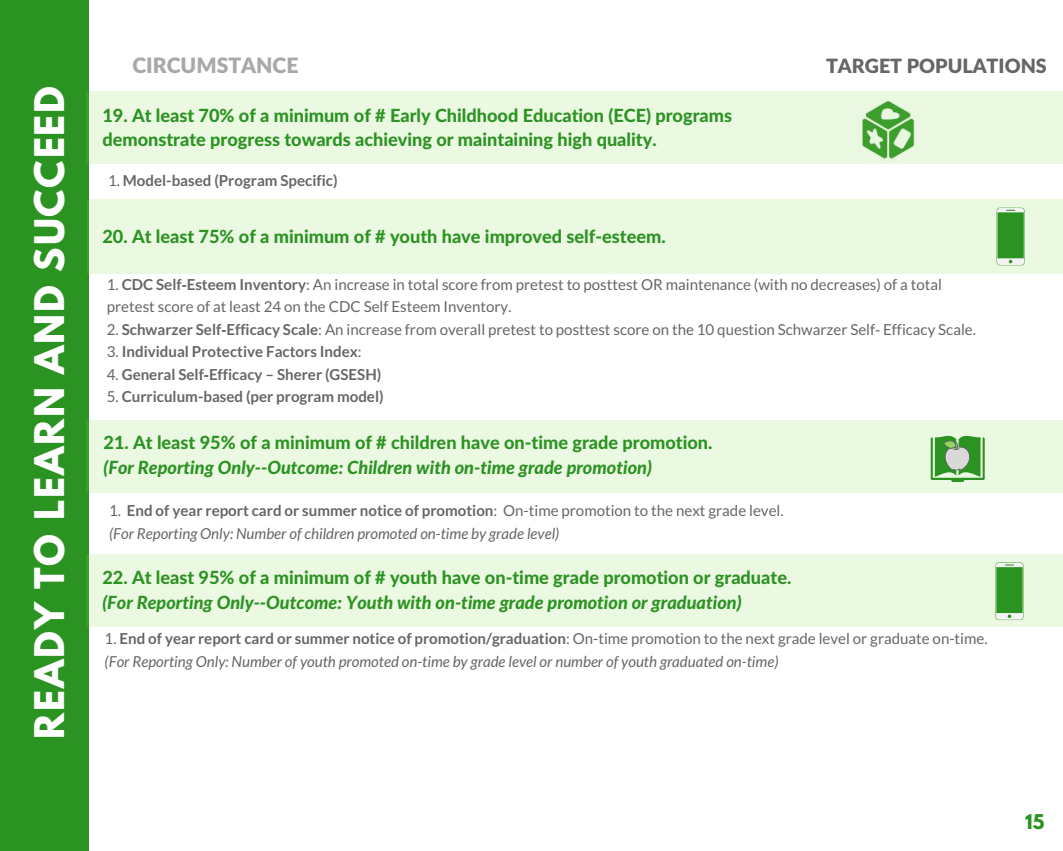
<style>
.page{position:relative;width:1063px;height:851px;background:#fff}
.page>*{position:absolute;margin:0;border:0;box-sizing:border-box;transform-origin:0 0}
.t1{font:700 36.3px "League Spartan";letter-spacing:.05em;color:#fff}
.t2{font:900 21.15px "Lato Latin";color:#a8a8a8}
.t3{font:900 19.65px "Lato Latin";color:#666}
.t4{font:800 18.15px/24.8px "Lato Latin";color:#2b9321}
.t5{font:italic 800 18.15px "Lato";color:#2b9321}
.t6{font:700 18.15px "League Spartan";color:#2b9321}
.t7{font:italic 15.15px/22.5px "Lato";color:#666}
.t8{font:15.15px/22.5px "Lato";color:#666}
.t9{font:700 15.15px "Lato";color:#666}
.s1{font-weight:400}
.s2{font-weight:700}
.s3{font-family:"Liberation Sans";font-weight:700}
.s4{font-family:"Liberation Sans"}
.s5{font-style:normal}
.s6{font-weight:700;font-style:normal}
</style>
<div class="page">
<div style="left:0;top:0;width:89px;height:850px;background:#2b9321"></div>
<div style="left:86px;top:92px;width:977px;height:72px;background:#ebf8e2"></div>
<div style="left:87px;top:199px;width:975px;height:74px;background:#ebf8e2"></div>
<div style="left:86px;top:420px;width:977px;height:72px;background:#ebf8e2"></div>
<div style="left:86px;top:554px;width:977px;height:72px;background:#ebf8e2"></div>
<img style="left:859px;top:100px;width:60px;height:61px">
<svg style="left:931px;top:436px;width:54px;height:46px"></svg>
<svg style="left:997px;top:208px;width:28px;height:57px"></svg>
<svg style="left:995px;top:562px;width:29px;height:58px"></svg>
<h1 class="t1" style="left:31px;top:738px;width:654px;rotate:-90deg">READY TO LEARN AND SUCCEED</h1>
<h2 class="t2" style="left:132px;top:52px;width:168px">CIRCUMSTANCE</h2>
<p class="t3" style="left:826px;top:54px;width:222px">TARGET POPULATIONS</p>
<p class="t4" style="left:102px;top:102px;width:631px">19. At least 70% of a minimum of # Early Childhood Education (ECE) programs demonstrate progress towards achieving or maintaining high quality.</p>
<p class="t9" style="left:108px;top:171px;width:231px"><span class="s1">1.</span> Model-based (Program Specific)</p>
<p class="t4" style="left:102px;top:224px;width:565px">20. At least 75% of a minimum of # youth have improved self-esteem.</p>
<p class="t8" style="left:107px;top:272px;width:837px">1. <span class="s2">CDC Self</span><span class="s3">‐</span><span class="s2">Esteem Inventory</span>: An increase in total score from pretest to posttest OR maintenance (with no decreases) of a total pretest score of at least 24 on the CDC Self Esteem Inventory.</p>
<p class="t8" style="left:107px;top:317px;width:871px">2. <span class="s2">Schwarzer Self</span><span class="s3">‐</span><span class="s2">Efficacy Scale</span>: An increase from overall pretest to posttest score on the 10 question Schwarzer Self<span class="s4">‐</span> Efficacy Scale.</p>
<p class="t9" style="left:107px;top:342px;width:256px"><span class="s1">3.</span> Individual Protective Factors Index<span class="s1">:</span></p>
<p class="t9" style="left:107px;top:365px;width:276px"><span class="s1">4.</span> General Self<span class="s4">‐</span>Efficacy – Sherer (GSESH)</p>
<p class="t9" style="left:107px;top:387px;width:278px"><span class="s1">5.</span> Curriculum-based (per program model)</p>
<p class="t4" style="left:104px;top:430px;width:610px">21. At least 95% of a minimum of # children have on-time grade promotion.</p>
<p class="t5" style="left:104px;top:456px;width:550px">(For Reporting Only--Outcome: Children with on-time grade promotion)</p>
<p class="t7" style="left:109px;top:499px;width:676px"><span class="s5">1.</span> <span class="s6">End of year report card or summer notice of promotion</span><span class="s5">: On-time promotion to the next grade level. </span>(For Reporting Only: Number of children promoted on-time by grade level)</p>
<p class="t4" style="left:102px;top:565px;width:690px">22. At least 95% of a minimum of # youth have on-time grade promotion or graduate.</p>
<p class="t5" style="left:102px;top:591px;width:641px">(For Reporting Only--Outcome: Youth with on-time grade promotion or graduation)</p>
<p class="t7" style="left:105px;top:627px;width:884px"><span class="s5">1.</span> <span class="s6">End of year report card or summer notice of promotion/graduation</span><span class="s5">: On-time promotion to the next grade level or graduate on-time. </span>(For Reporting Only: Number of youth promoted on-time by grade level or number of youth graduated on-time)</p>
<p class="t6" style="left:1025px;top:812px;width:21px">15</p>
</div>
